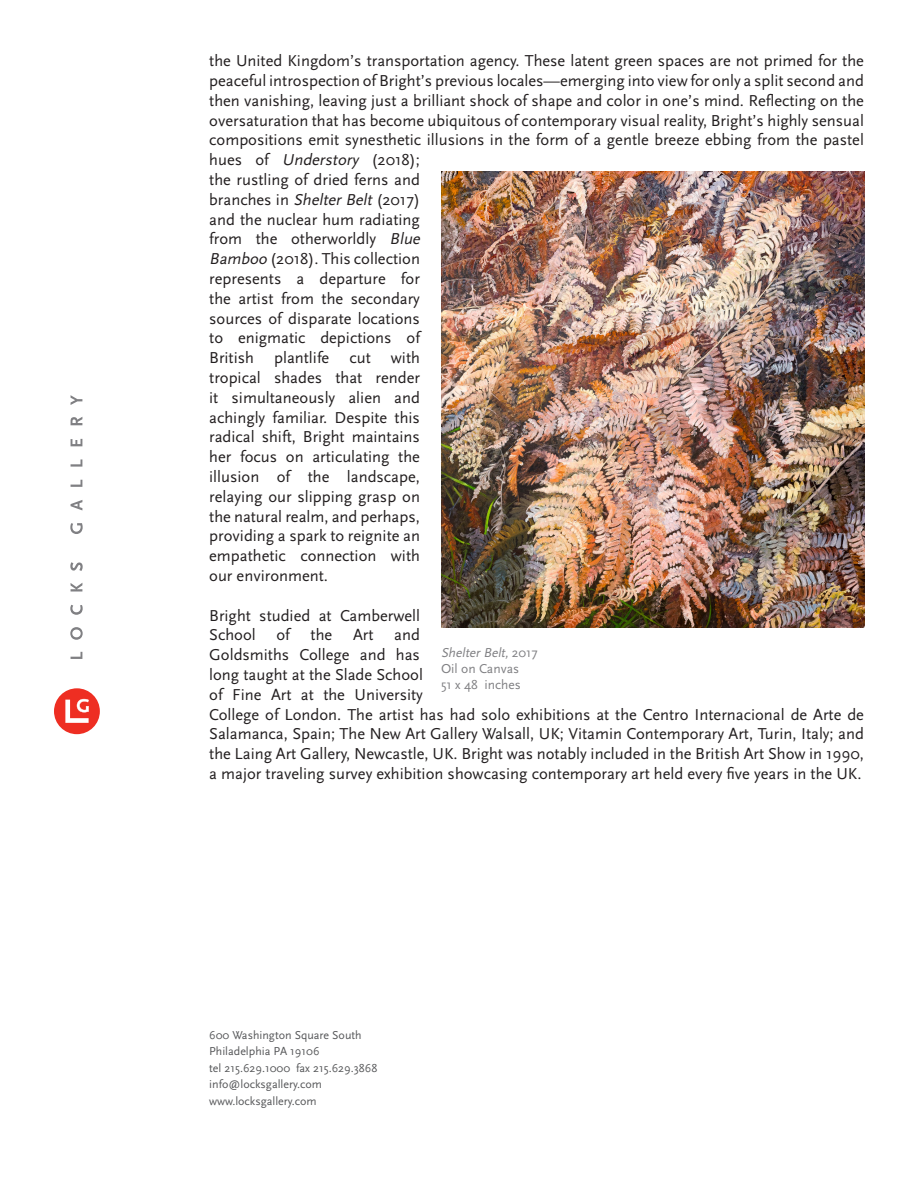
<style>
.page{position:relative;width:918px;height:1188px;background:#fff}
.page>*{position:absolute;margin:0;border:0;box-sizing:border-box;transform-origin:0 0}
.t1{font:16.5px/19.8px "Scala Sans";color:#231f20}
.t2{font:13.5px "Scala Sans";color:#808083}
.t3{font:italic 13.5px "Scala Sans";color:#808083}
.t4{font:12px/16.5px "Scala Sans";color:#57585a}
.s1{font-style:italic}
.s2{font-style:normal}
</style>
<div class="page">
<div style="left:54px;top:688px;width:46px;height:46px;background:#ee2e22;border-radius:50%"></div>
<svg style="left:65px;top:699px;width:24px;height:24px"></svg>
<svg style="left:71px;top:652px;width:11px;height:7px"></svg>
<svg style="left:70px;top:627px;width:13px;height:13px"></svg>
<svg style="left:70px;top:605px;width:13px;height:10px"></svg>
<svg style="left:71px;top:583px;width:11px;height:9px"></svg>
<svg style="left:70px;top:562px;width:13px;height:9px"></svg>
<svg style="left:70px;top:523px;width:13px;height:11px"></svg>
<svg style="left:71px;top:500px;width:11px;height:10px"></svg>
<svg style="left:71px;top:480px;width:11px;height:7px"></svg>
<svg style="left:71px;top:459px;width:11px;height:8px"></svg>
<svg style="left:71px;top:439px;width:11px;height:7px"></svg>
<svg style="left:71px;top:417px;width:11px;height:8px"></svg>
<svg style="left:71px;top:395px;width:11px;height:10px"></svg>
<img style="left:441px;top:171px;width:423px;height:457px">
<p class="t1" style="left:209px;top:51px;width:656px">the United Kingdom’s transportation agency. These latent green spaces are not primed for the peaceful introspection of Bright’s previous locales—emerging into view for only a split second and then vanishing, leaving just a brilliant shock of shape and color in one’s mind. Reflecting on the oversaturation that has become ubiquitous of contemporary visual reality, Bright’s highly sensual compositions emit synesthetic illusions in the form of a gentle breeze ebbing from the pastel hues of <span class="s1">Understory</span> (2018);<br>the rustling of dried ferns and<br>branches in <span class="s1">Shelter Belt</span> (2017)<br>and the nuclear hum radiating<br>from the otherworldly <span class="s1">Blue<br>Bamboo</span> (2018). This collection<br>represents a departure for<br>the artist from the secondary<br>sources of disparate locations<br>to enigmatic depictions of<br>British plantlife cut with<br>tropical shades that render<br>it simultaneously alien and<br>achingly familiar. Despite this<br>radical shift, Bright maintains<br>her focus on articulating the<br>illusion of the landscape,<br>relaying our slipping grasp on<br>the natural realm, and perhaps,<br>providing a spark to reignite an<br>empathetic connection with<br>our environment.</p>
<p class="t1" style="left:209px;top:606px;width:212px">Bright studied at Camberwell<br>School</p>
<p class="t1" style="left:276px;top:626px;width:15px">of</p>
<p class="t1" style="left:311px;top:626px;width:23px">the</p>
<p class="t1" style="left:353px;top:626px;width:22px">Art</p>
<p class="t1" style="left:209px;top:626px;width:656px;text-indent:185px">and<br>Goldsmiths College and has<br>long taught at the Slade School<br>of Fine Art at the University<br>College of London. The artist has had solo exhibitions at the Centro Internacional de Arte de Salamanca, Spain; The New Art Gallery Walsall, UK; Vitamin Contemporary Art, Turin, Italy; and the Laing Art Gallery, Newcastle, UK. Bright was notably included in the British Art Show in 1990, a major traveling survey exhibition showcasing contemporary art held every five years in the UK.</p>
<p class="t3" style="left:441px;top:645px;width:98px">ShelterBelt,<span class="s2">2 0 1 7</span></p>
<p class="t2" style="left:441px;top:661px;width:80px">Oil on Canvas</p>
<p class="t2" style="left:441px;top:677px;width:81px">51 x 48 inches</p>
<p class="t4" style="left:209px;top:1027px;width:170px">600 Washington Square South<br>Philadelphia PA 19106<br>tel 215.629.1000 fax 215.629.3868 info@locksgallery.com www.locksgallery.com</p>
</div>
